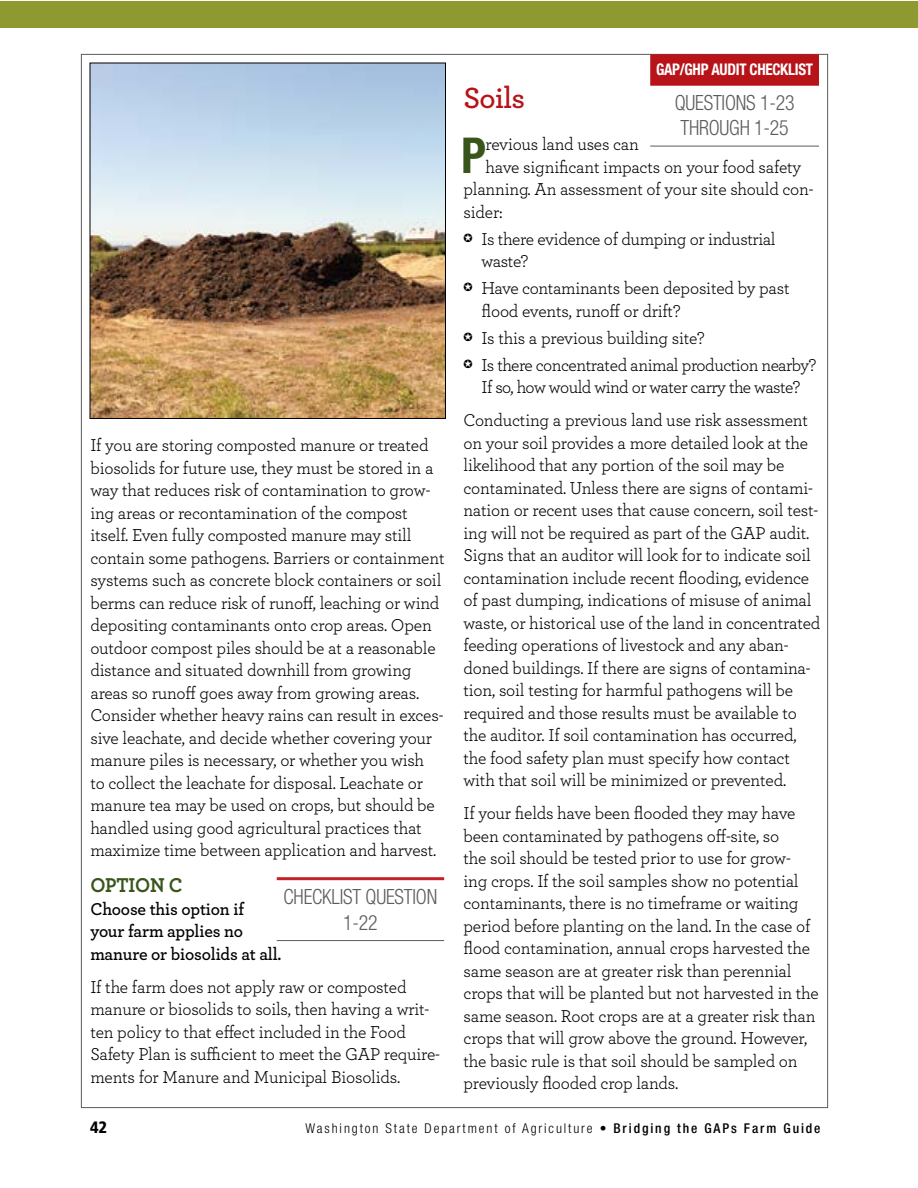
<style>
.page{position:relative;width:918px;height:1188px;background:#fff}
.page>*{position:absolute;margin:0;border:0;box-sizing:border-box;transform-origin:0 0}
.t1{font:700 condensed 49.5px "Helvetica Neue LT Std";color:#38561a}
.t2{font:600 30.6px "Archer";letter-spacing:-.025em;color:#b71318}
.t3{font:300 condensed 21px/25.5px "Helvetica Neue LT Std";letter-spacing:-.01em;color:#5c5c5c;text-align:center;scale:.94 1}
.t4{font:700 21px "Archer";letter-spacing:-.01em;color:#38561a;scale:.94 1}
.t5{font:18px/22.5px "Archer";letter-spacing:-.01em;color:#000}
.t6{font:600 18px/22.5px "Archer";letter-spacing:-.01em;color:#000}
.t7{font:900 condensed 16.5px "Frutiger LT Std";color:#000}
.t8{font:700 condensed 16.05px "Helvetica Neue LT Std";letter-spacing:-.02em;color:#fff;scale:.94 1}
.t9{font:300 condensed 13.5px "Helvetica Neue LT Std";letter-spacing:.14em;color:#000}
.s1{font-weight:500}
</style>
<div class="page">
<div style="left:0;top:1px;width:918px;height:27px;background:#8e9a2f"></div>
<hr style="left:277px;top:877px;width:167px;height:3px;background:#c42026">
<hr style="left:277px;top:940px;width:167px;height:1px;background:#5c5c5c">
<div style="left:650px;top:54px;width:169px;height:32px;background:#b71318"></div>
<hr style="left:650px;top:146px;width:169px;height:1px;background:#5c5c5c">
<img style="left:92px;top:65px;width:352px;height:352px">
<div style="left:90px;top:63px;width:356px;height:356px;border:1px solid #000"></div>
<p class="t5" style="left:90px;top:433px;width:356px">If you are storing composted manure or treated biosolids for future use, they must be stored in a way that reduces risk of contamination to grow&shy;ing areas or recontamination of the compost itself. Even fully composted manure may still contain some pathogens. Barriers or containment systems such as concrete block containers or soil berms can reduce risk of runoff, leaching or wind depositing contaminants onto crop areas. Open outdoor compost piles should be at a reasonable distance and situated downhill from growing areas so runoff goes away from growing areas.<br>Consider whether heavy rains can result in exces&shy;sive leachate, and decide whether covering your manure piles is necessary, or whether you wish<br>to collect the leachate for disposal. Leachate or manure tea may be used on crops, but should be handled using good agricultural practices that maximize time between application and harvest.</p>
<p class="t4" style="left:90px;top:869px;width:100px">OPTION C</p>
<p class="t6" style="left:90px;top:897px;width:193px">Choose this option if your farm applies no manure or biosolids at all.</p>
<p class="t5" style="left:90px;top:975px;width:351px">If the farm does not apply raw or composted manure or biosolids to soils, then having a writ&shy;ten policy to that effect included in the Food Safety Plan is sufficient to meet the GAP require&shy;ments for Manure and Municipal Biosolids.</p>
<p class="t3" style="left:284px;top:884px;width:165px">CHECKLIST QUESTION<br>1-22</p>
<p class="t8" style="left:656px;top:60px;width:169px">GAP/GHP AUDIT CHECKLIST</p>
<p class="t3" style="left:675px;top:89px;width:129px;text-align:left">QUESTIONS 1-23<br>THROUGH 1-25</p>
<h2 class="t2" style="left:464px;top:75px;width:63px">Soils</h2>
<h1 class="t1" style="left:461px;top:125px;width:26px">P</h1>
<p class="t5" style="left:486px;top:132px;width:155px">revious land uses can</p>
<p class="t5" style="left:486px;top:155px;width:317px">have significant impacts on your food safety</p>
<p class="t5" style="left:464px;top:177px;width:352px">planning. An assessment of your site should con-</p>
<p class="t5" style="left:464px;top:200px;width:41px">sider:</p>
<p class="t5" style="left:482px;top:227px;width:296px;text-indent:-18px">✪ Is there evidence of dumping or industrial waste?</p>
<p class="t5" style="left:482px;top:276px;width:310px;text-indent:-18px">✪ Have contaminants been deposited by past flood events, runoff or drift?</p>
<p class="t5" style="left:463px;top:323px;width:354px;line-height:27px">✪ Is this a previous building site?<br>✪ Is there concentrated animal production nearby?</p>
<p class="t5" style="left:463px;top:370px;width:346px;line-height:33px;text-align:center">If so, how would wind or water carry the waste?<br>Conducting a previous land use risk assessment</p>
<p class="t5" style="left:463px;top:431px;width:358px">on your soil provides a more detailed look at the likelihood that any portion of the soil may be contaminated. Unless there are signs of contami&shy;nation or recent uses that cause concern, soil test&shy;ing will not be required as part of the GAP audit.<br>Signs that an auditor will look for to indicate soil contamination include recent flooding, evidence of past dumping, indications of misuse of animal waste, or historical use of the land in concentrated feeding operations of livestock and any aban&shy;doned buildings. If there are signs of contamina&shy;tion, soil testing for harmful pathogens will be required and those results must be available to the auditor. If soil contamination has occurred, the food safety plan must specify how contact with that soil will be minimized or prevented.</p>
<p class="t5" style="left:464px;top:801px;width:357px">If your fields have been flooded they may have been contaminated by pathogens off-site, so<br>the soil should be tested prior to use for grow&shy;ing crops. If the soil samples show no potential contaminants, there is no timeframe or waiting period before planting on the land. In the case of flood contamination, annual crops harvested the same season are at greater risk than perennial crops that will be planted but not harvested in the same season. Root crops are at a greater risk than crops that will grow above the ground. However, the basic rule is that soil should be sampled on previously flooded crop lands.</p>
<p class="t7" style="left:90px;top:1118px;width:18px">42</p>
<p class="t9" style="left:306px;top:1121px;width:516px">Washington State Department of Agriculture • <span class="s1">Bridging the GAPs Farm Guide</span></p>
</div>
